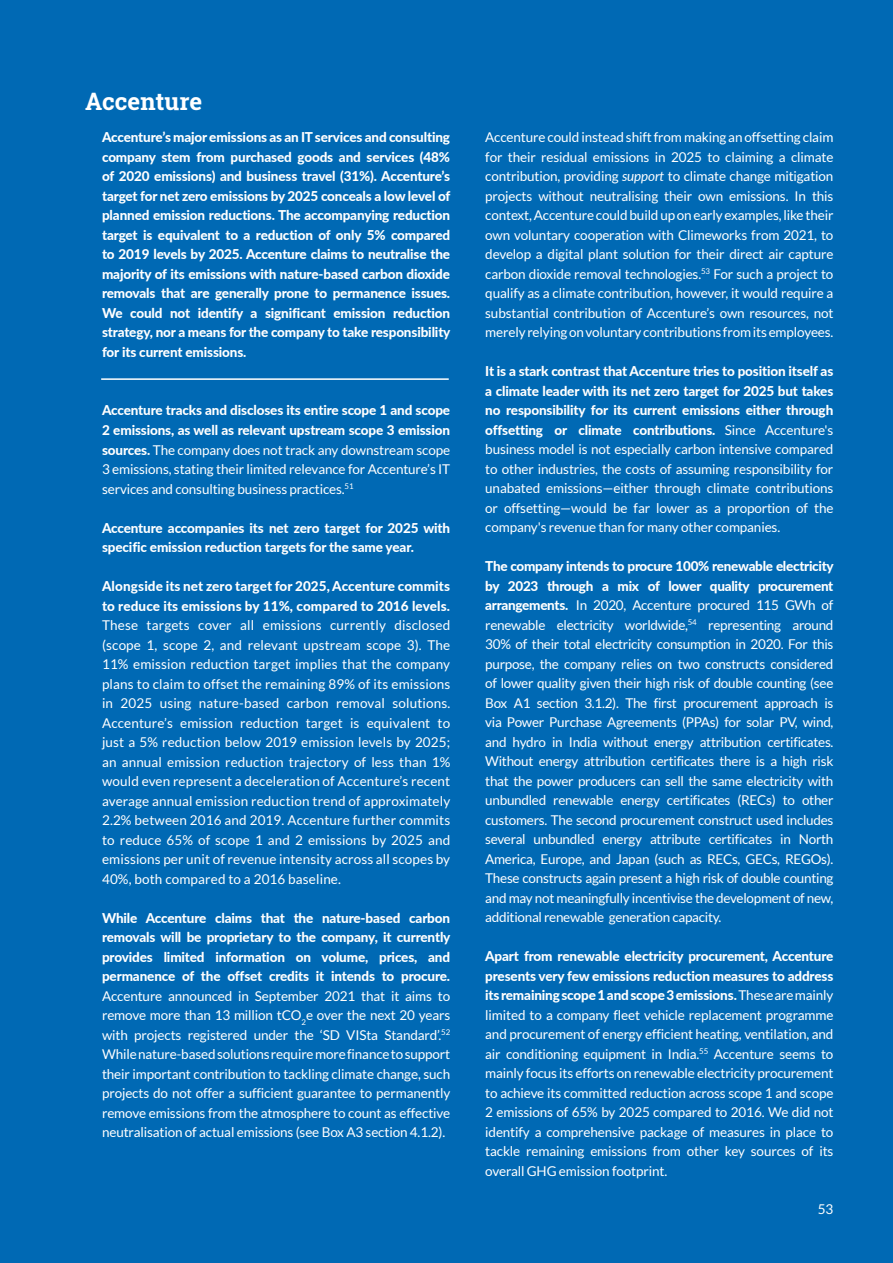
<style>
.page{position:relative;width:893px;height:1263px;background:#0069b4}
.page>*{position:absolute;margin:0;border:0;box-sizing:border-box;transform-origin:0 0}
.Titres_2{font:700 24px "Roboto Slab";color:#fff}
.t1{font:13.5px/19.5px "Lato";letter-spacing:-.01em;color:#fff;text-align:justify}
.t2{font:800 13.5px/19.5px "Lato";letter-spacing:-.01em;color:#fff;text-align:justify}
.s1{font-weight:800}
.s2{font-style:italic}
</style>
<div class="page">
<hr style="left:101px;top:378px;width:348px;height:2px;background:#fff">
<p class="Titres_2" style="left:85px;top:85px;width:119px">Accenture</p>
<p class="t2" style="left:102px;top:127px;width:350px">Accenture’s major emissions as an IT services and consulting company stem from purchased goods and services (48% of 2020 emissions) and business travel (31%). Accenture’s target for net zero emissions by 2025 conceals a low level of planned emission reductions. The accompanying reduction target is equivalent to a reduction of only 5% compared to 2019 levels by 2025. Accenture claims to neutralise the majority of its emissions with nature-based carbon dioxide removals that are generally prone to permanence issues.<br>We could not identify a significant emission reduction strategy, nor a means for the company to take responsibility for its current emissions.</p>
<p class="t1" style="left:102px;top:401px;width:350px"><span class="s1">Accenture tracks and discloses its entire scope 1 and scope 2 emissions, as well as relevant upstream scope 3 emission sources.</span> The company does not track any downstream scope 3 emissions, stating their limited relevance for Accenture’s IT services and consulting business practices.<sup>51</sup></p>
<p class="t2" style="left:102px;top:517px;width:350px">Accenture accompanies its net zero target for 2025 with specific emission reduction targets for the same year.</p>
<p class="t1" style="left:102px;top:576px;width:350px"><span class="s1">Alongside its net zero target for 2025, Accenture commits to reduce its emissions by 11%, compared to 2016 levels.<br></span>These targets cover all emissions currently disclosed (scope 1, scope 2, and relevant upstream scope 3). The 11% emission reduction target implies that the company plans to claim to offset the remaining 89% of its emissions in 2025 using nature-based carbon removal solutions.<br>Accenture’s emission reduction target is equivalent to just a 5% reduction below 2019 emission levels by 2025; an annual emission reduction trajectory of less than 1% would even represent a deceleration of Accenture’s recent average annual emission reduction trend of approximately 2.2% between 2016 and 2019. Accenture further commits to reduce 65% of scope 1 and 2 emissions by 2025 and emissions per unit of revenue intensity across all scopes by 40%, both compared to a 2016 baseline.</p>
<p class="t1" style="left:102px;top:908px;width:350px"><span class="s1">While Accenture claims that the nature-based carbon removals will be proprietary to the company, it currently provides limited information on volume, prices, and permanence of the offset credits it intends to procure.<br></span>Accenture announced in September 2021 that it aims to remove more than 13 million tCO<sub>2</sub>e over the next 20 years with projects registered under the ‘SD VISta Standard’.<sup>52<br></sup>While nature-based solutions require more finance to support their important contribution to tackling climate change, such projects do not offer a sufficient guarantee to permanently remove emissions from the atmosphere to count as effective neutralisation of actual emissions (see Box A3 section 4.1.2).</p>
<p class="t1" style="left:485px;top:128px;width:350px">Accenture could instead shift from making an offsetting claim for their residual emissions in 2025 to claiming a climate contribution, providing <span class="s2">support</span> to climate change mitigation projects without neutralising their own emissions. In this context, Accenture could build up on early examples, like their own voluntary cooperation with Climeworks from 2021, to develop a digital plant solution for their direct air capture carbon dioxide removal technologies.<sup>53</sup> For such a project to qualify as a climate contribution, however, it would require a substantial contribution of Accenture’s own resources, not merely relying on voluntary contributions from its employees.</p>
<p class="t1" style="left:485px;top:362px;width:350px"><span class="s1">It is a stark contrast that Accenture tries to position itself as a climate leader with its net zero target for 2025 but takes no responsibility for its current emissions either through offsetting or climate contributions.</span> Since Accenture's business model is not especially carbon intensive compared to other industries, the costs of assuming responsibility for unabated emissions—either through climate contributions or offsetting—would be far lower as a proportion of the company's revenue than for many other companies.</p>
<p class="t1" style="left:485px;top:557px;width:350px"><span class="s1">The company intends to procure 100% renewable electricity by 2023 through a mix of lower quality procurement arrangements.</span> In 2020, Accenture procured 115 GWh of renewable electricity worldwide,<sup>54</sup> representing around 30% of their total electricity consumption in 2020. For this purpose, the company relies on two constructs considered of lower quality given their high risk of double counting (see Box A1 section 3.1.2). The first procurement approach is via Power Purchase Agreements (PPAs) for solar PV, wind, and hydro in India without energy attribution certificates.<br>Without energy attribution certificates there is a high risk that the power producers can sell the same electricity with unbundled renewable energy certificates (RECs) to other customers. The second procurement construct used includes several unbundled energy attribute certificates in North America, Europe, and Japan (such as RECs, GECs, REGOs).<br>These constructs again present a high risk of double counting and may not meaningfully incentivise the development of new, additional renewable generation capacity.</p>
<p class="t1" style="left:485px;top:947px;width:350px"><span class="s1">Apart from renewable electricity procurement, Accenture presents very few emissions reduction measures to address its remaining scope 1 and scope 3 emissions.</span> These are mainly limited to a company fleet vehicle replacement programme and procurement of energy efficient heating, ventilation, and air conditioning equipment in India.<sup>55</sup> Accenture seems to mainly focus its efforts on renewable electricity procurement to achieve its committed reduction across scope 1 and scope 2 emissions of 65% by 2025 compared to 2016. We did not identify a comprehensive package of measures in place to tackle remaining emissions from other key sources of its overall GHG emission footprint.</p>
<p class="t1" style="left:818px;top:1199px;width:17px">53</p>
</div>
